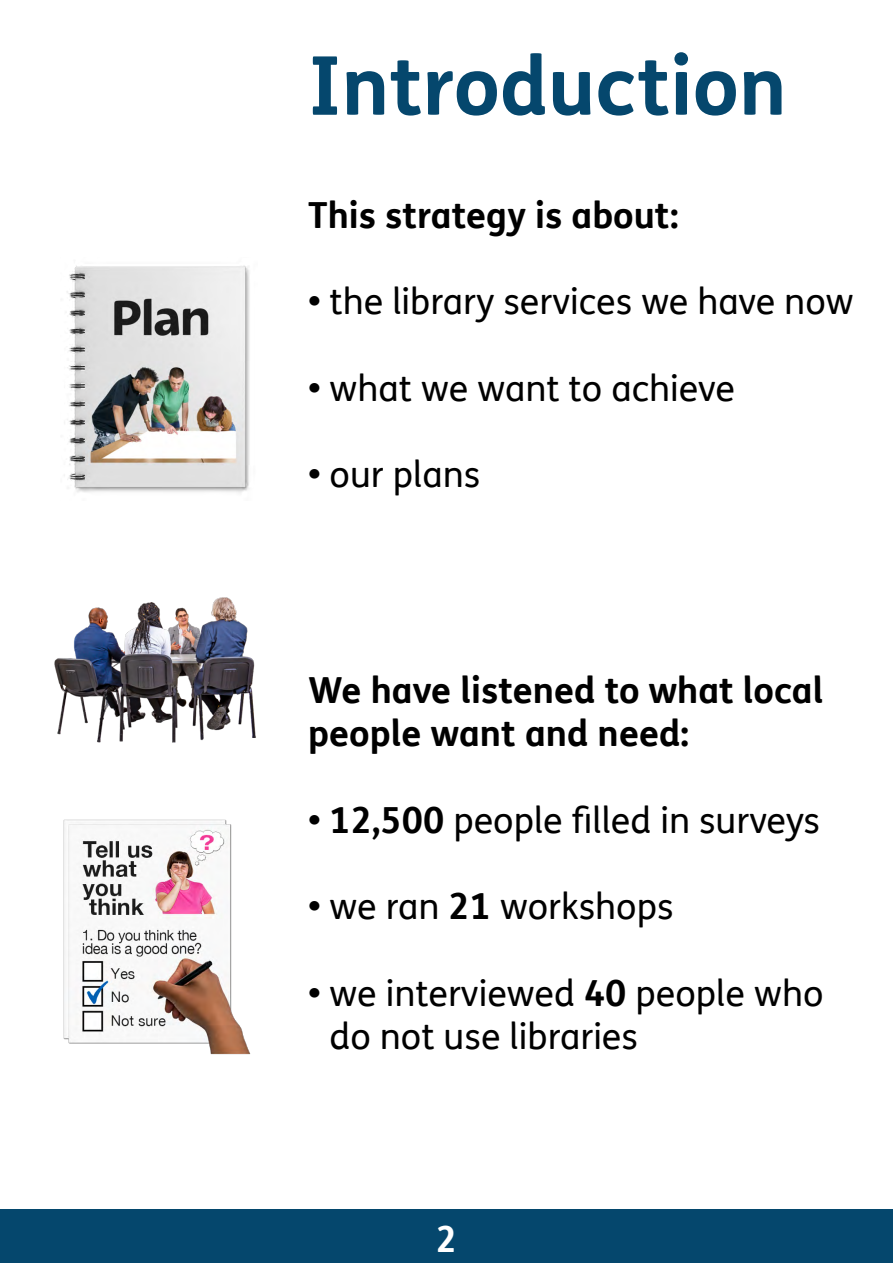
<style>
.page{position:relative;width:893px;height:1263px;background:#fff}
.page>*{position:absolute;margin:0;border:0;box-sizing:border-box;transform-origin:0 0}
.t1{font:700 81px "FS Me Pro";color:#05476d}
.t2{font:36px/43.2px "FS Me Pro";color:#000}
.t3{font:700 36px/43.2px "FS Me Pro";color:#000}
.t4{font:700 36px "FS Me Pro";color:#fff}
.s1{font-weight:700}
</style>
<div class="page">
<div style="left:0;top:1209px;width:893px;height:54px;background:#05476d"></div>
<img style="left:63px;top:819px;width:188px;height:236px">
<img style="left:64px;top:265px;width:186px;height:228px">
<img style="left:54px;top:597px;width:202px;height:146px">
<p class="t1" style="left:308px;top:23px;width:480px">Introduction</p>
<p class="t3" style="left:308px;top:192px;width:372px">This strategy is about:</p>
<p class="t2" style="left:308px;top:279px;width:547px"><span class="s1">•</span> the library services we have now</p>
<p class="t2" style="left:308px;top:366px;width:428px"><span class="s1">•</span> what we want to achieve</p>
<p class="t2" style="left:308px;top:452px;width:174px"><span class="s1">•</span> our plans</p>
<p class="t3" style="left:308px;top:667px;width:517px">We have listened to what local people want and need:</p>
<p class="t2" style="left:308px;top:798px;width:513px"><span class="s1">• 12,500</span> people filled in surveys</p>
<p class="t2" style="left:308px;top:884px;width:367px"><span class="s1">•</span> we ran <span class="s1">21</span> workshops</p>
<p class="t2" style="left:330px;top:971px;width:495px;text-indent:-21px"><span class="s1">•</span> we interviewed <span class="s1">40</span> people who do not use libraries</p>
<p class="t4" style="left:436px;top:1211px;width:23px">2</p>
</div>
